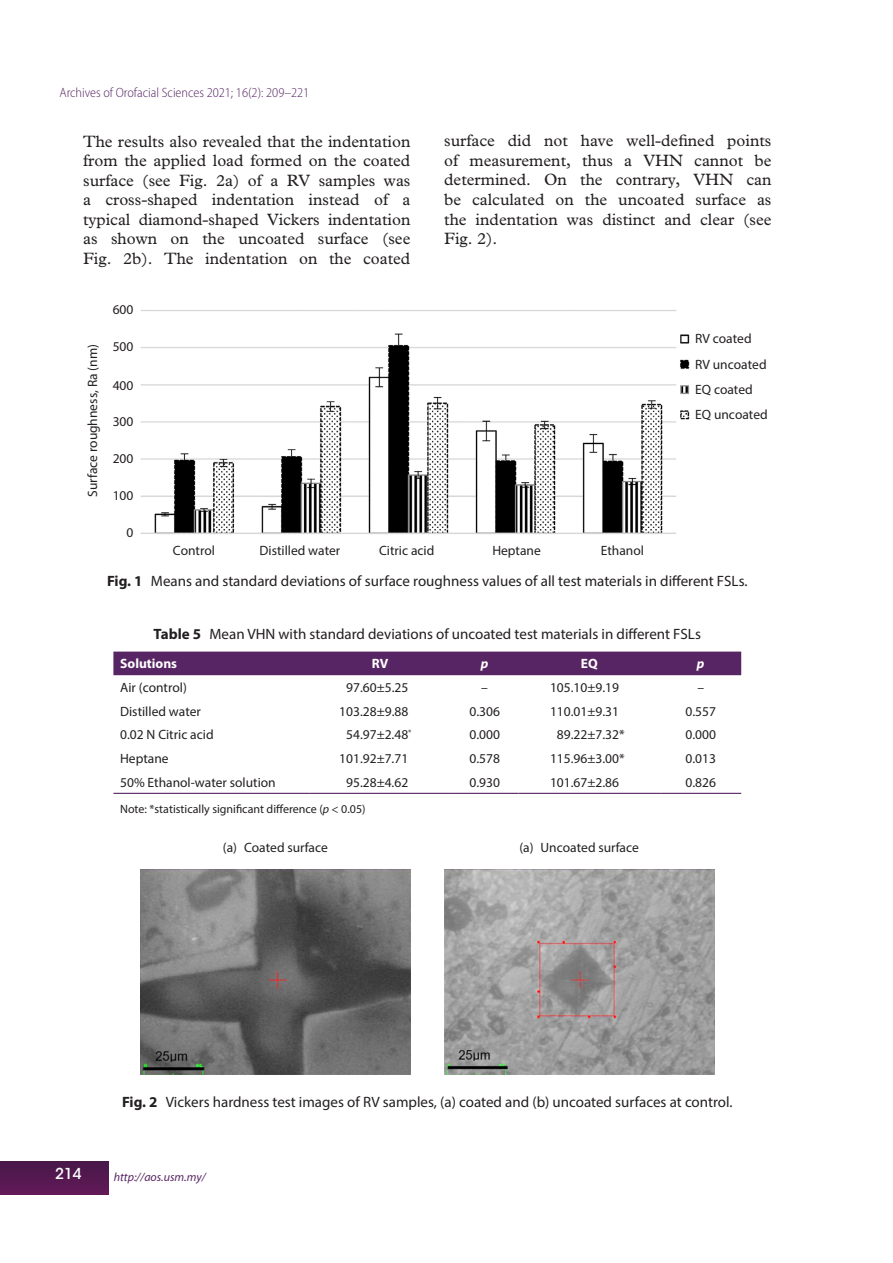
<style>
.page{position:relative;width:893px;height:1263px;background:#fff}
.page>*{position:absolute;margin:0;border:0;box-sizing:border-box;transform-origin:0 0}
.t1{font:16.5px/19.5px "Plantin Std";color:#231f20;text-align:justify}
.t2{font:15px "Myriad Pro";color:#231f20}
.t3{font:500 15px "ITC Avant Garde Std";color:#fff}
.t4{font:13.5px "Myriad Pro";color:#231f20}
.t5{font:300 semi-condensed 13.5px "Myriad Pro";color:#572563}
.t6{font:700 13.5px "Myriad Pro";color:#fff}
.t7{font:italic 700 13.5px "Myriad Pro";color:#fff}
.t8{font:12px "Myriad Pro";color:#231f20}
.t9{font:italic 12px "Myriad Pro";color:#572563}
.s1{font-weight:700}
.s2{font-style:italic}
</style>
<div class="page">
<div style="left:0;top:1161px;width:109px;height:33px;background:#551950"></div>
<img style="left:141px;top:310px;width:549px;height:224px">
<div style="left:113px;top:652px;width:628px;height:23px;background:#572563"></div>
<hr style="left:113px;top:793px;width:196px;height:1px;background:#572563">
<hr style="left:309px;top:793px;width:142px;height:1px;background:#572563">
<hr style="left:451px;top:793px;width:67px;height:1px;background:#572563">
<hr style="left:518px;top:793px;width:142px;height:1px;background:#572563">
<hr style="left:660px;top:793px;width:81px;height:1px;background:#572563">
<img style="left:140px;top:869px;width:270px;height:206px">
<img style="left:444px;top:869px;width:270px;height:206px">
<p class="t5" style="left:60px;top:85px;width:251px">Archives of Orofacial Sciences 2021; 16(2): 209–221</p>
<p class="t1" style="left:83px;top:131px;width:329px">The results also revealed that the indentation from the applied load formed on the coated surface (see Fig. 2a) of a RV samples was a cross-shaped indentation instead of a typical diamond-shaped Vickers indentation as shown on the uncoated surface (see Fig. 2b). The indentation on the coated</p>
<p class="t4" style="left:84px;top:497px;width:154px;rotate:-90deg">Surface roughness, Ra (nm)</p>
<p class="t4" style="left:113px;top:301px;width:22px">600</p>
<p class="t4" style="left:113px;top:338px;width:22px">500</p>
<p class="t4" style="left:113px;top:377px;width:22px">400</p>
<p class="t4" style="left:113px;top:413px;width:22px">300</p>
<p class="t4" style="left:113px;top:450px;width:22px">200</p>
<p class="t4" style="left:113px;top:487px;width:22px">100</p>
<p class="t4" style="left:127px;top:524px;width:8px">0</p>
<p class="t1" style="left:444px;top:131px;width:329px">surface did not have well-defined points of measurement, thus a VHN cannot be determined. On the contrary, VHN can be calculated on the uncoated surface as the indentation was distinct and clear (see Fig. 2).</p>
<p class="t4" style="left:695px;top:330px;width:58px">RV coated</p>
<p class="t4" style="left:695px;top:356px;width:73px">RV uncoated</p>
<p class="t4" style="left:695px;top:382px;width:59px">EQ coated</p>
<p class="t4" style="left:695px;top:406px;width:74px">EQ uncoated</p>
<p class="t4" style="left:173px;top:542px;width:44px">Control</p>
<p class="t4" style="left:260px;top:542px;width:82px">Distilled water</p>
<p class="t4" style="left:379px;top:542px;width:57px">Citric acid</p>
<p class="t4" style="left:492px;top:542px;width:50px">Heptane</p>
<p class="t4" style="left:601px;top:542px;width:45px">Ethanol</p>
<p class="t2" style="left:107px;top:571px;width:642px"><span class="s1">Fig. 1</span> Means and standard deviations of surface roughness values of all test materials in different FSLs.</p>
<p class="t2" style="left:154px;top:624px;width:549px"><span class="s1">Table 5</span> Mean VHN with standard deviations of uncoated test materials in different FSLs</p>
<p class="t6" style="left:120px;top:655px;width:58px">Solutions</p>
<p class="t6" style="left:372px;top:655px;width:18px">RV</p>
<p class="t7" style="left:481px;top:655px;width:9px">p</p>
<p class="t6" style="left:581px;top:655px;width:18px">EQ</p>
<p class="t7" style="left:697px;top:655px;width:9px">p</p>
<p class="t4" style="left:120px;top:679px;width:68px">Air (control)</p>
<p class="t4" style="left:346px;top:679px;width:64px">97.60±5.25</p>
<p class="t4" style="left:481px;top:679px;width:8px">–</p>
<p class="t4" style="left:550px;top:679px;width:71px">105.10±9.19</p>
<p class="t4" style="left:697px;top:679px;width:8px">–</p>
<p class="t4" style="left:120px;top:703px;width:82px">Distilled water</p>
<p class="t4" style="left:339px;top:703px;width:71px">103.28±9.88</p>
<p class="t4" style="left:469px;top:703px;width:32px">0.306</p>
<p class="t4" style="left:550px;top:703px;width:71px">110.01±9.31</p>
<p class="t4" style="left:685px;top:703px;width:32px">0.557</p>
<p class="t4" style="left:120px;top:726px;width:95px">0.02 N Citric acid</p>
<p class="t4" style="left:346px;top:726px;width:67px">54.97±2.48<sup>*</sup></p>
<p class="t4" style="left:469px;top:726px;width:32px">0.000</p>
<p class="t4" style="left:557px;top:726px;width:69px">89.22±7.32*</p>
<p class="t4" style="left:685px;top:726px;width:32px">0.000</p>
<p class="t4" style="left:120px;top:750px;width:50px">Heptane</p>
<p class="t4" style="left:339px;top:750px;width:71px">101.92±7.71</p>
<p class="t4" style="left:469px;top:750px;width:32px">0.578</p>
<p class="t4" style="left:550px;top:750px;width:76px">115.96±3.00*</p>
<p class="t4" style="left:685px;top:750px;width:32px">0.013</p>
<p class="t4" style="left:120px;top:774px;width:157px">50% Ethanol-water solution</p>
<p class="t4" style="left:346px;top:774px;width:64px">95.28±4.62</p>
<p class="t4" style="left:469px;top:774px;width:32px">0.930</p>
<p class="t4" style="left:550px;top:774px;width:71px">101.67±2.86</p>
<p class="t4" style="left:685px;top:774px;width:32px">0.826</p>
<p class="t8" style="left:120px;top:802px;width:247px">Note: *statistically significant difference (<span class="s2">p</span> &lt; 0.05)</p>
<p class="t4" style="left:223px;top:839px;width:107px">(a) Coated surface</p>
<p class="t4" style="left:519px;top:839px;width:121px">(a) Uncoated surface</p>
<p class="t3" style="left:55px;top:1164px;width:28px">214</p>
<p class="t2" style="left:122px;top:1092px;width:612px"><span class="s1">Fig. 2</span> Vickers hardness test images of RV samples, (a) coated and (b) uncoated surfaces at control.</p>
<p class="t9" style="left:114px;top:1169px;width:93px">http://aos.usm.my/</p>
</div>
